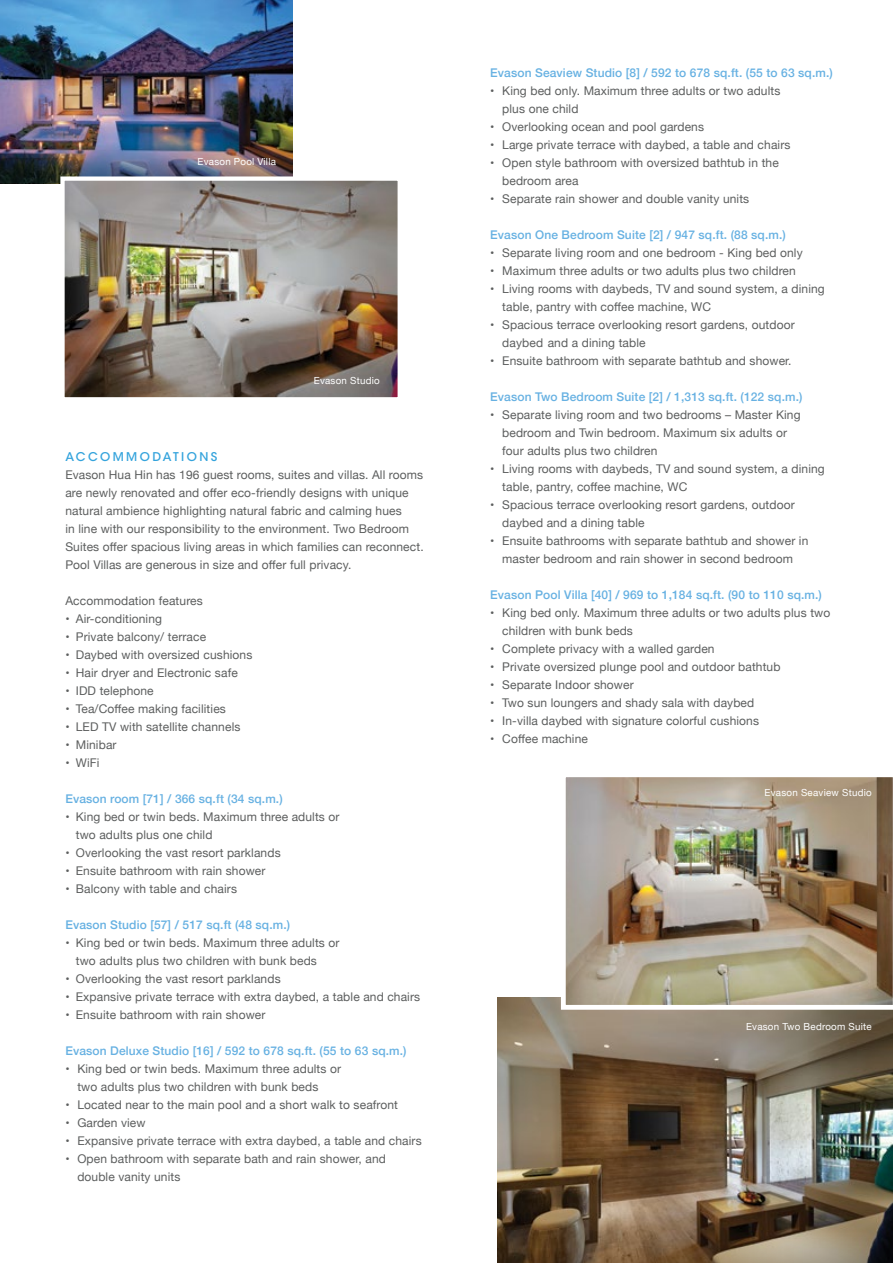
<style>
.page{position:relative;width:893px;height:1263px;background:#fff}
.page>*{position:absolute;margin:0;border:0;box-sizing:border-box;transform-origin:0 0}
.t1{font:12px/18px "Helvetica Neue";letter-spacing:.01em;color:#5c5e5e}
.t2{font:500 12px "Helvetica Neue";letter-spacing:.01em;color:#67b1e2}
.t3{font:500 12px "ITC Avant Garde Std";letter-spacing:.2em;color:#33a3dc}
.t4{font:9.75px "Helvetica Neue";letter-spacing:.025em;color:#fff}
</style>
<div class="page">
<img style="left:0;top:0;width:293px;height:103px">
<img style="left:0;top:103px;width:293px;height:80px">
<img style="left:65px;top:181px;width:332px;height:215px">
<div style="left:60px;top:176px;width:342px;height:225px;border:4px solid #fff"></div>
<img style="left:498px;top:997px;width:395px;height:266px">
<img style="left:561px;top:777px;width:332px;height:233px">
<img style="left:503px;top:1161px;width:390px;height:102px">
<p class="t4" style="left:198px;top:154px;width:80px">Evason Pool Villa</p>
<p class="t4" style="left:314px;top:374px;width:67px">Evason Studio</p>
<p class="t3" style="left:65px;top:449px;width:153px">ACCOMMODATIONS</p>
<p class="t1" style="left:65px;top:466px;width:360px">Evason Hua Hin has 196 guest rooms, suites and villas. All rooms are newly renovated and offer eco-friendly designs with unique natural ambience highlighting natural fabric and calming hues<br>in line with our responsibility to the environment. Two Bedroom Suites offer spacious living areas in which families can reconnect.<br>Pool Villas are generous in size and offer full privacy.</p>
<p class="t1" style="left:65px;top:592px;width:139px">Accommodation features</p>
<p class="t1" style="left:65px;top:610px;width:98px">• Air-conditioning</p>
<p class="t1" style="left:65px;top:628px;width:142px">• Private balcony/ terrace</p>
<p class="t1" style="left:65px;top:646px;width:189px">• Daybed with oversized cushions</p>
<p class="t1" style="left:65px;top:664px;width:174px">• Hair dryer and Electronic safe</p>
<p class="t1" style="left:65px;top:682px;width:90px">• IDD telephone</p>
<p class="t1" style="left:65px;top:700px;width:162px">• Tea/Coffee making facilities</p>
<p class="t1" style="left:65px;top:718px;width:177px">• LED TV with satellite channels</p>
<p class="t1" style="left:65px;top:736px;width:53px">• Minibar</p>
<p class="t1" style="left:65px;top:754px;width:36px">• WiFi</p>
<p class="t2" style="left:65px;top:789px;width:219px">Evason room [71] / 366 sq.ft (34 sq.m.)</p>
<p class="t1" style="left:76px;top:808px;width:265px;text-indent:-10px">• King bed or twin beds. Maximum three adults or two adults plus one child</p>
<p class="t1" style="left:65px;top:844px;width:217px">• Overlooking the vast resort parklands</p>
<p class="t1" style="left:65px;top:862px;width:202px">• Ensuite bathroom with rain shower</p>
<p class="t1" style="left:65px;top:880px;width:173px">• Balcony with table and chairs</p>
<p class="t2" style="left:65px;top:915px;width:226px">Evason Studio [57] / 517 sq.ft (48 sq.m.)</p>
<p class="t1" style="left:76px;top:934px;width:265px;text-indent:-10px">• King bed or twin beds. Maximum three adults or two adults plus two children with bunk beds</p>
<p class="t1" style="left:65px;top:970px;width:217px">• Overlooking the vast resort parklands</p>
<p class="t1" style="left:65px;top:988px;width:356px">• Expansive private terrace with extra daybed, a table and chairs</p>
<p class="t1" style="left:65px;top:1006px;width:202px">• Ensuite bathroom with rain shower</p>
<p class="t2" style="left:65px;top:1041px;width:343px">Evason Deluxe Studio [16] / 592 to 678 sq.ft. (55 to 63 sq.m.)</p>
<p class="t1" style="left:77px;top:1060px;width:265px;text-indent:-12px">• King bed or twin beds. Maximum three adults or two adults plus two children with bunk beds</p>
<p class="t1" style="left:65px;top:1096px;width:334px">• Located near to the main pool and a short walk to seafront</p>
<p class="t1" style="left:65px;top:1114px;width:82px">• Garden view</p>
<p class="t1" style="left:65px;top:1132px;width:358px">• Expansive private terrace with extra daybed, a table and chairs</p>
<p class="t1" style="left:77px;top:1150px;width:310px;text-indent:-12px">• Open bathroom with separate bath and rain shower, and double vanity units</p>
<p class="t2" style="left:490px;top:63px;width:344px">Evason Seaview Studio [8] / 592 to 678 sq.ft. (55 to 63 sq.m.)</p>
<p class="t1" style="left:502px;top:83px;width:280px;text-indent:-12px">• King bed only. Maximum three adults or two adults plus one child</p>
<p class="t1" style="left:490px;top:119px;width:215px">• Overlooking ocean and pool gardens</p>
<p class="t1" style="left:490px;top:137px;width:302px">• Large private terrace with daybed, a table and chairs</p>
<p class="t1" style="left:502px;top:155px;width:278px;text-indent:-12px">• Open style bathroom with oversized bathtub in the bedroom area</p>
<p class="t1" style="left:490px;top:191px;width:260px">• Separate rain shower and double vanity units</p>
<p class="t2" style="left:490px;top:225px;width:297px">Evason One Bedroom Suite [2] / 947 sq.ft. (88 sq.m.)</p>
<p class="t1" style="left:490px;top:245px;width:314px">• Separate living room and one bedroom - King bed only</p>
<p class="t1" style="left:490px;top:263px;width:307px">• Maximum three adults or two adults plus two children</p>
<p class="t1" style="left:502px;top:281px;width:324px;text-indent:-12px">• Living rooms with daybeds, TV and sound system, a dining table, pantry with coffee machine, WC</p>
<p class="t1" style="left:502px;top:317px;width:294px;text-indent:-12px">• Spacious terrace overlooking resort gardens, outdoor daybed and a dining table</p>
<p class="t1" style="left:490px;top:353px;width:303px">• Ensuite bathroom with separate bathtub and shower.</p>
<p class="t2" style="left:490px;top:387px;width:314px">Evason Two Bedroom Suite [2] / 1,313 sq.ft. (122 sq.m.)</p>
<p class="t1" style="left:502px;top:407px;width:300px;text-indent:-12px">• Separate living room and two bedrooms – Master King bedroom and Twin bedroom. Maximum six adults or four adults plus two children</p>
<p class="t1" style="left:502px;top:461px;width:324px;text-indent:-12px">• Living rooms with daybeds, TV and sound system, a dining table, pantry, coffee machine, WC</p>
<p class="t1" style="left:502px;top:497px;width:294px;text-indent:-12px">• Spacious terrace overlooking resort gardens, outdoor daybed and a dining table</p>
<p class="t1" style="left:490px;top:533px;width:320px;text-align:center">• Ensuite bathrooms with separate bathtub and shower in master bedroom and rain shower in second bedroom</p>
<p class="t2" style="left:490px;top:585px;width:333px">Evason Pool Villa [40] / 969 to 1,184 sq.ft. (90 to 110 sq.m.)</p>
<p class="t1" style="left:502px;top:605px;width:330px;text-indent:-12px">• King bed only. Maximum three adults or two adults plus two children with bunk beds</p>
<p class="t1" style="left:490px;top:641px;width:226px">• Complete privacy with a walled garden</p>
<p class="t1" style="left:490px;top:659px;width:292px">• Private oversized plunge pool and outdoor bathtub</p>
<p class="t1" style="left:490px;top:677px;width:145px">• Separate Indoor shower</p>
<p class="t1" style="left:490px;top:695px;width:265px">• Two sun loungers and shady sala with daybed</p>
<p class="t1" style="left:490px;top:713px;width:270px">• In-villa daybed with signature colorful cushions</p>
<p class="t1" style="left:490px;top:731px;width:99px">• Coffee machine</p>
<p class="t4" style="left:765px;top:785px;width:109px">Evason Seaview Studio</p>
<p class="t4" style="left:746px;top:1019px;width:127px">Evason Two Bedroom Suite</p>
</div>
